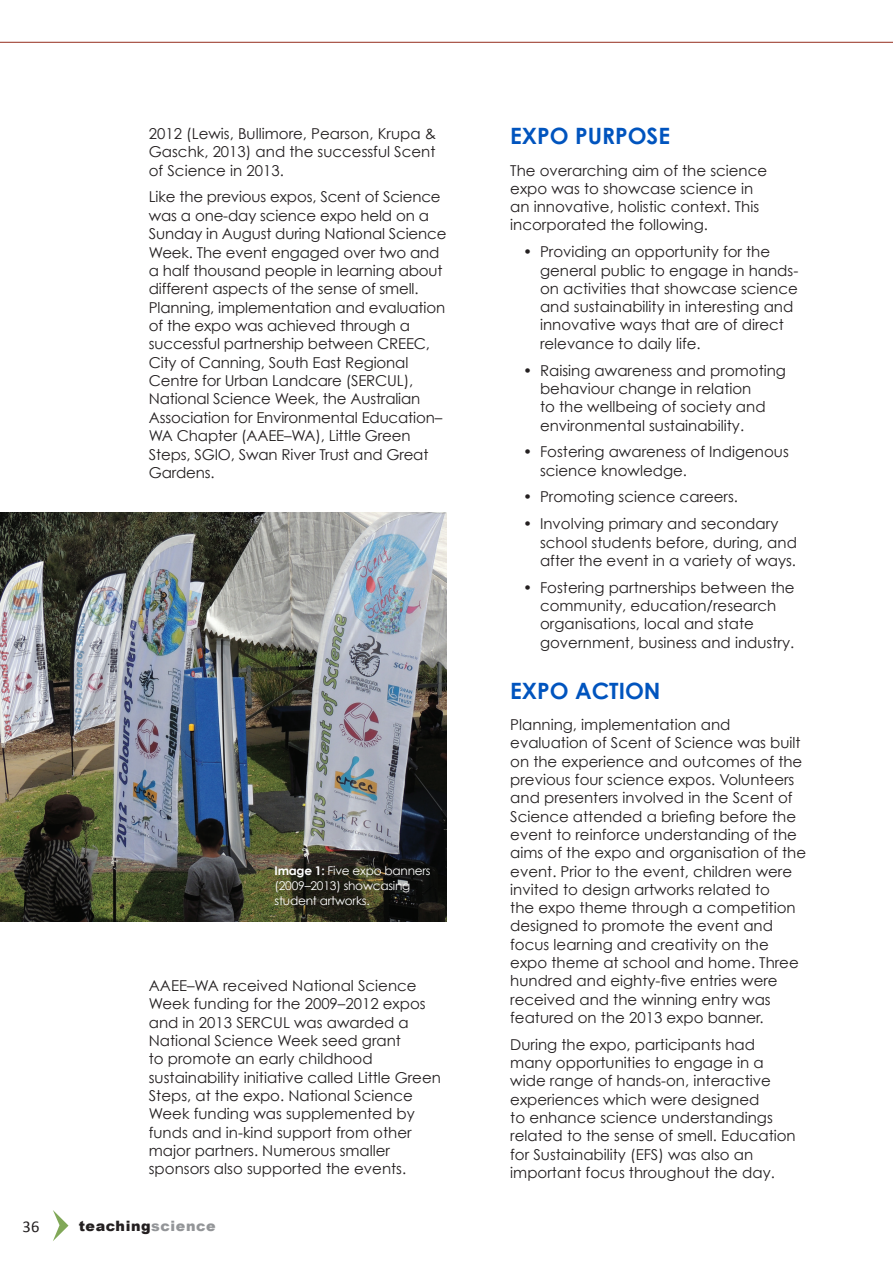
<style>
.page{position:relative;width:893px;height:1263px;background:#fff}
.page>*{position:absolute;margin:0;border:0;box-sizing:border-box;transform-origin:0 0}
.Lv_2_heading{font:700 22.5px "Century Gothic";color:#0054be}
.t1{font:16.5px "Calibri";color:#231f20}
.Body{font:15px/18.3px "Century Gothic";color:#231f20}
.t2{font:900 14.25px "Arial";letter-spacing:.04em;color:#231f20}
.t3{font:12px/15px "Century Gothic";letter-spacing:-.02em;color:#fff}
.s1{font-weight:700}
.s2{color:#939598}
</style>
<div class="page">
<hr style="left:0;top:42px;width:893px;height:1px;background:#942d1d">
<svg style="left:53px;top:1210px;width:15px;height:31px"></svg>
<img style="left:0;top:512px;width:446px;height:410px">
<p class="Body" style="left:149px;top:124px;width:289px;text-align:justify">2012 (Lewis, Bullimore, Pearson, Krupa &amp; Gaschk, 2013) and the successful Scent of Science in 2013.</p>
<p class="Body" style="left:149px;top:188px;width:299px">Like the previous expos, Scent of Science was a one-day science expo held on a Sunday in August during National Science Week. The event engaged over two and a half thousand people in learning about different aspects of the sense of smell.<br>Planning, implementation and evaluation of the expo was achieved through a successful partnership between CREEC, City of Canning, South East Regional Centre for Urban Landcare (SERCUL), National Science Week, the Australian Association for Environmental Education– WA Chapter (AAEE–WA), Little Green Steps, SGIO, Swan River Trust and Great Gardens.</p>
<p class="t3" style="left:275px;top:863px;width:157px"><span class="s1">Image 1:</span> Five expo banners (2009–2013) showcasing student artworks.</p>
<p class="Body" style="left:149px;top:976px;width:294px">AAEE–WA received National Science Week funding for the 2009–2012 expos and in 2013 SERCUL was awarded a National Science Week seed grant<br>to promote an early childhood sustainability initiative called Little Green Steps, at the expo. National Science Week funding was supplemented by funds and in-kind support from other major partners. Numerous smaller sponsors also supported the events.</p>
<p class="t1" style="left:23px;top:1216px;width:19px">36</p>
<p class="t2" style="left:79px;top:1216px;width:139px">teaching<span class="s2">science</span></p>
<p class="Lv_2_heading" style="left:510px;top:122px;width:161px">EXPO PURPOSE</p>
<p class="Body" style="left:510px;top:161px;width:258px">The overarching aim of the science expo was to showcase science in an innovative, holistic context. This incorporated the following.</p>
<p class="Body" style="left:540px;top:242px;width:260px;text-indent:-17px">• Providing an opportunity for the general public to engage in hands&shy;on activities that showcase science and sustainability in interesting and innovative ways that are of direct relevance to daily life.</p>
<p class="Body" style="left:540px;top:361px;width:247px;text-indent:-17px">• Raising awareness and promoting behaviour change in relation<br>to the wellbeing of society and environmental sustainability.</p>
<p class="Body" style="left:540px;top:443px;width:250px;text-indent:-17px">• Fostering awareness of Indigenous science knowledge.</p>
<p class="Body" style="left:523px;top:488px;width:216px">• Promoting science careers.</p>
<p class="Body" style="left:540px;top:514px;width:258px;text-indent:-17px">• Involving primary and secondary school students before, during, and after the event in a variety of ways.</p>
<p class="Body" style="left:540px;top:578px;width:256px;text-indent:-17px">• Fostering partnerships between the community, education/research organisations, local and state government, business and industry.</p>
<p class="Lv_2_heading" style="left:510px;top:677px;width:152px">EXPO ACTION</p>
<p class="Body" style="left:510px;top:715px;width:297px">Planning, implementation and evaluation of Scent of Science was built on the experience and outcomes of the previous four science expos. Volunteers and presenters involved in the Scent of Science attended a briefing before the event to reinforce understanding of the aims of the expo and organisation of the event. Prior to the event, children were invited to design artworks related to<br>the expo theme through a competition designed to promote the event and focus learning and creativity on the expo theme at school and home. Three hundred and eighty-five entries were received and the winning entry was featured on the 2013 expo banner.</p>
<p class="Body" style="left:510px;top:1035px;width:287px">During the expo, participants had many opportunities to engage in a wide range of hands-on, interactive experiences which were designed<br>to enhance science understandings related to the sense of smell. Education for Sustainability (EFS) was also an important focus throughout the day.</p>
</div>
